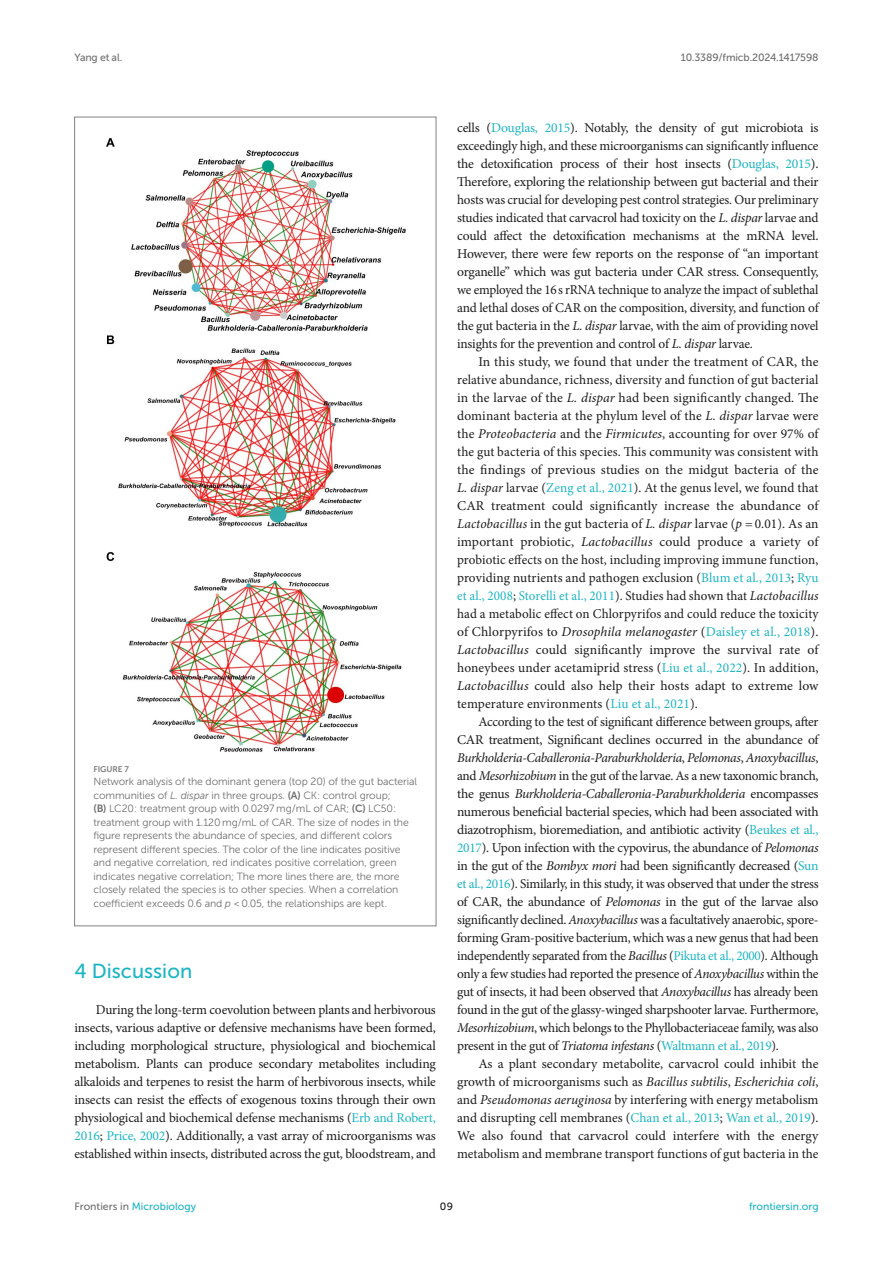
<style>
.page{position:relative;width:893px;height:1263px;background:#fff}
.page>*{position:absolute;margin:0;border:0;box-sizing:border-box;transform-origin:0 0}
.HEAD_1{font:20.25px "Museo Sans 500";color:#1db5c3}
.TEXT{font:13.5px/18px "Minion Pro";letter-spacing:-.005em;color:#1b1c1b;text-align:justify}
.TEXT_FLUSH{font:13.5px/18px "Minion Pro";letter-spacing:-.015em;color:#1b1c1b;text-align:justify}
.FIG_LEG{font:10.5px/13.5px "Museo Sans 300";letter-spacing:-.01em;color:#706f70}
.t1{font:10.5px "Museo Sans 500";color:#1db5c3}
.t2{font:10.5px "Museo Sans 500";letter-spacing:-.015em;color:#706f70}
.t3{font:10.5px "Museo Sans 500";color:#1b1c1b}
.FIG_HD{font:8.25px "Museo Sans 700";letter-spacing:-.01em;color:#7e7f7f}
.s1{font-style:italic}
.s2{font-family:"Museo Sans 700"}
.s3{color:#1db5c3}
.s4{color:#706f70}
</style>
<div class="page">
<img style="left:106px;top:138px;width:300px;height:614px">
<p class="t2" style="left:74px;top:51px;width:49px">Yang et al.</p>
<p class="t2" style="left:681px;top:51px;width:139px">10.3389/fmicb.2024.1417598</p>
<p class="FIG_HD" style="left:94px;top:764px;width:37px">FIGURE 7</p>
<p class="FIG_LEG" style="left:94px;top:775px;width:325px">Network analysis of the dominant genera (top 20) of the gut bacterial communities of <span class="s1">L. dispar</span> in three groups. <span class="s2">(A)</span> CK: control group;<br><span class="s2">(B)</span> LC20: treatment group with 0.0297 mg/mL of CAR; <span class="s2">(C)</span> LC50: treatment group with 1.120 mg/mL of CAR. The size of nodes in the figure represents the abundance of species, and different colors represent different species. The color of the line indicates positive and negative correlation, red indicates positive correlation, green indicates negative correlation; The more lines there are, the more closely related the species is to other species. When a correlation coefficient exceeds 0.6 and <span class="s1">p</span> &lt; 0.05, the relationships are kept.</p>
<p class="HEAD_1" style="left:74px;top:960px;width:119px">4 Discussion</p>
<p class="TEXT_FLUSH" style="left:74px;top:1001px;width:363px;text-indent:21px">During the long-term coevolution between plants and herbivorous insects, various adaptive or defensive mechanisms have been formed, including morphological structure, physiological and biochemical metabolism. Plants can produce secondary metabolites including alkaloids and terpenes to resist the harm of herbivorous insects, while insects can resist the effects of exogenous toxins through their own physiological and biochemical defense mechanisms (<span class="s3">Erb and Robert, 2016</span>; <span class="s3">Price, 2002</span>). Additionally, a vast array of microorganisms was established within insects, distributed across the gut, bloodstream, and</p>
<p class="TEXT_FLUSH" style="left:457px;top:119px;width:363px">cells (<span class="s3">Douglas, 2015</span>). Notably, the density of gut microbiota is exceedingly high, and these microorganisms can significantly influence the detoxification process of their host insects (<span class="s3">Douglas, 2015</span>).<br>Therefore, exploring the relationship between gut bacterial and their hosts was crucial for developing pest control strategies. Our preliminary studies indicated that carvacrol had toxicity on the <span class="s1">L. dispar</span> larvae and could affect the detoxification mechanisms at the mRNA level.<br>However, there were few reports on the response of “an important organelle” which was gut bacteria under CAR stress. Consequently, we employed the 16s rRNA technique to analyze the impact of sublethal and lethal doses of CAR on the composition, diversity, and function of the gut bacteria in the <span class="s1">L. dispar</span> larvae, with the aim of providing novel insights for the prevention and control of <span class="s1">L. dispar</span> larvae.</p>
<p class="TEXT" style="left:457px;top:353px;width:363px;text-indent:21px">In this study, we found that under the treatment of CAR, the relative abundance, richness, diversity and function of gut bacterial in the larvae of the <span class="s1">L. dispar</span> had been significantly changed. The dominant bacteria at the phylum level of the <span class="s1">L. dispar</span> larvae were the <span class="s1">Proteobacteria</span> and the <span class="s1">Firmicutes</span>, accounting for over 97% of the gut bacteria of this species. This community was consistent with the findings of previous studies on the midgut bacteria of the <span class="s1">L. dispar</span> larvae (<span class="s3">Zeng et al., 2021</span>). At the genus level, we found that CAR treatment could significantly increase the abundance of <span class="s1">Lactobacillus</span> in the gut bacteria of <span class="s1">L. dispar</span> larvae (<span class="s1">p</span> =0.01). As an important probiotic, <span class="s1">Lactobacillus</span> could produce a variety of probiotic effects on the host, including improving immune function, providing nutrients and pathogen exclusion (<span class="s3">Blum et al., 2013</span>; <span class="s3">Ryu et al., 2008</span>; <span class="s3">Storelli et al., 2011</span>). Studies had shown that <span class="s1">Lactobacillus </span>had a metabolic effect on Chlorpyrifos and could reduce the toxicity of Chlorpyrifos to <span class="s1">Drosophila melanogaster</span> (<span class="s3">Daisley et al., 2018</span>).<br><span class="s1">Lactobacillus</span> could significantly improve the survival rate of honeybees under acetamiprid stress (<span class="s3">Liu et al., 2022</span>). In addition, <span class="s1">Lactobacillus</span> could also help their hosts adapt to extreme low temperature environments (<span class="s3">Liu et al., 2021</span>).</p>
<p class="TEXT" style="left:457px;top:713px;width:363px;text-indent:21px">According to the test of significant difference between groups, after CAR treatment, Significant declines occurred in the abundance of <span class="s1">Burkholderia-Caballeronia-Paraburkholderia</span>, <span class="s1">Pelomonas</span>, <span class="s1">Anoxybacillus</span>, and <span class="s1">Mesorhizobium</span> in the gut of the larvae. As a new taxonomic branch, the genus <span class="s1">Burkholderia-Caballeronia-Paraburkholderia</span> encompasses numerous beneficial bacterial species, which had been associated with diazotrophism, bioremediation, and antibiotic activity (<span class="s3">Beukes et al., 2017</span>). Upon infection with the cypovirus, the abundance of <span class="s1">Pelomonas </span>in the gut of the <span class="s1">Bombyx mori</span> had been significantly decreased (<span class="s3">Sun et al., 2016</span>). Similarly, in this study, it was observed that under the stress of CAR, the abundance of <span class="s1">Pelomonas</span> in the gut of the larvae also significantly declined. <span class="s1">Anoxybacillus</span> was a facultatively anaerobic, spore&shy;forming Gram-positive bacterium, which was a new genus that had been independently separated from the <span class="s1">Bacillus</span> (<span class="s3">Pikuta et al., 2000</span>). Although only a few studies had reported the presence of <span class="s1">Anoxybacillus</span> within the gut of insects, it had been observed that <span class="s1">Anoxybacillus</span> has already been found in the gut of the glassy-winged sharpshooter larvae. Furthermore, <span class="s1">Mesorhizobium</span>, which belongs to the Phyllobacteriaceae family, was also present in the gut of <span class="s1">Triatoma infestans</span> (<span class="s3">Waltmann et al., 2019</span>).</p>
<p class="TEXT" style="left:457px;top:1055px;width:363px;text-indent:21px">As a plant secondary metabolite, carvacrol could inhibit the growth of microorganisms such as <span class="s1">Bacillus subtilis</span>, <span class="s1">Escherichia coli</span>, and <span class="s1">Pseudomonas aeruginosa</span> by interfering with energy metabolism and disrupting cell membranes (<span class="s3">Chan et al., 2013</span>; <span class="s3">Wan et al., 2019</span>).<br>We also found that carvacrol could interfere with the energy metabolism and membrane transport functions of gut bacteria in the</p>
<p class="t1" style="left:74px;top:1200px;width:123px"><span class="s4">Frontiers in</span> Microbiology</p>
<p class="t3" style="left:440px;top:1200px;width:15px">09</p>
<p class="t1" style="left:749px;top:1200px;width:71px">frontiersin.org</p>
</div>
